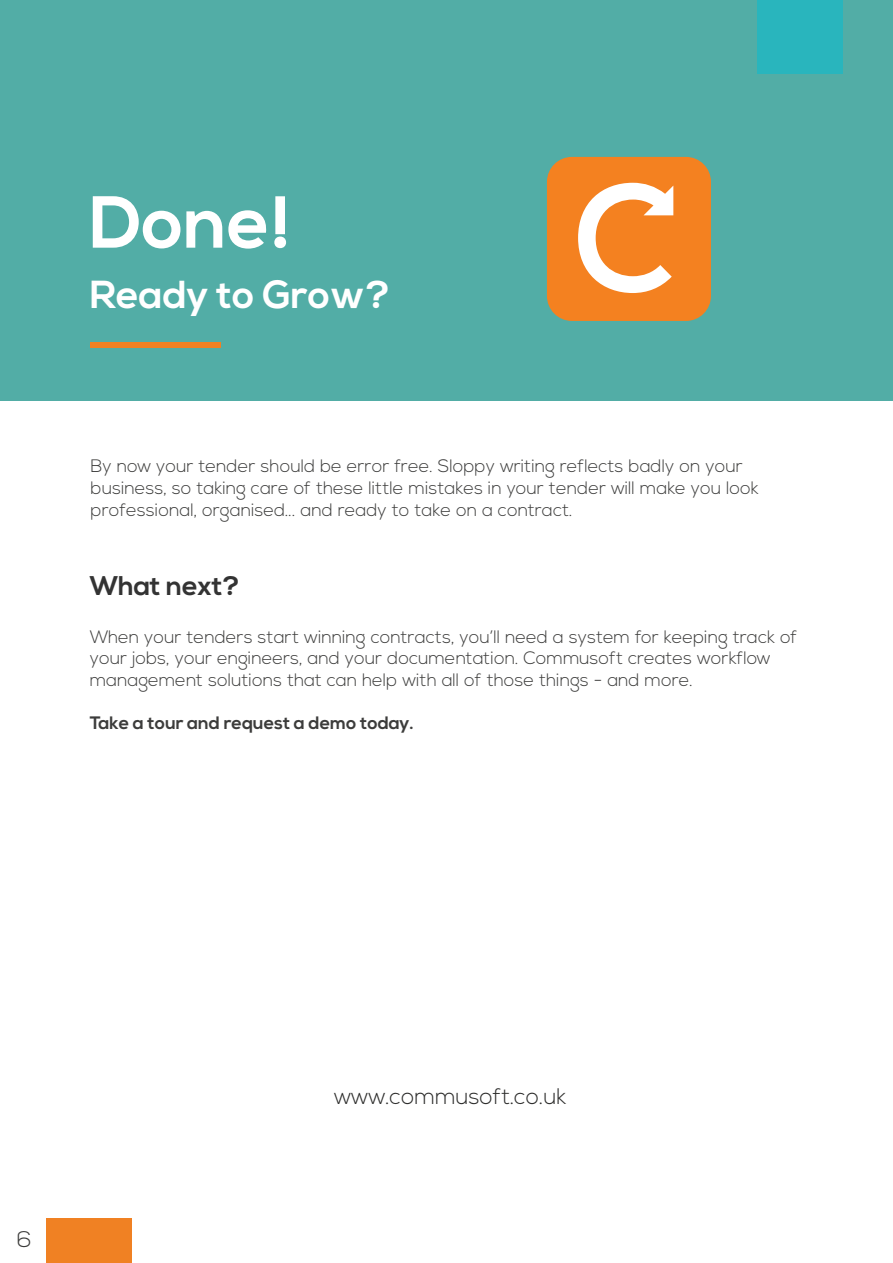
<style>
.page{position:relative;width:893px;height:1263px;background:#fff}
.page>*{position:absolute;margin:0;border:0;box-sizing:border-box;transform-origin:0 0}
.t1{font:700 73.5px "Nexa";color:#fff}
.t2{font:700 39px "Nexa";color:#fff}
.t3{font:700 27px "Nexa";letter-spacing:-.005em;color:#333}
.t4{font:300 22.5px "Nexa";color:#2c2c2b}
.t5{font:300 22.5px "Nexa";color:#3c3c3b}
.t6{font:300 18px/21.6px "Nexa";color:#3c3c3b}
.t7{font:700 18px "Nexa";color:#3c3c3b}
.t8{font:300 15px "Nexa";color:#000;scale:1.11 1}
</style>
<div class="page">
<div style="left:0;top:0;width:893px;height:401px;background:#52ada6"></div>
<div style="left:90px;top:342px;width:131px;height:5px;background:#f08123"></div>
<div style="left:47px;top:1218px;width:85px;height:45px;background:#f08123"></div>
<div style="left:757px;top:0;width:85px;height:73px;background:#29b5bd"></div>
<div style="left:547px;top:157px;width:164px;height:164px;background:#f48120;border-radius:25px"></div>
<svg style="left:578px;top:183px;width:95px;height:110px"></svg>
<h1 class="t1" style="left:90px;top:180px;width:203px">Done!</h1>
<h2 class="t2" style="left:90px;top:272px;width:302px">Ready to Grow?</h2>
<p class="t6" style="left:90px;top:456px;width:670px">By now your tender should be error free. Sloppy writing reflects badly on your business, so taking care of these little mistakes in your tender will make you look professional, organised... and ready to take on a contract.</p>
<h3 class="t3" style="left:89px;top:570px;width:151px">What next?</h3>
<p class="t6" style="left:90px;top:626px;width:709px">When your tenders start winning contracts, you’ll need a system for keeping track of your jobs, your engineers, and your documentation. Commusoft creates workflow management solutions that can help with all of those things - and more.</p>
<p class="t7" style="left:90px;top:712px;width:326px">Take a tour and request a demo today.</p>
<p class="t8" style="left:83px;top:714px;width:306px">https://www.commusoft.co.uk/take-a-tour/</p>
<p class="t5" style="left:17px;top:1226px;width:16px">6</p>
<p class="t4" style="left:334px;top:1083px;width:234px">www.commusoft.co.uk</p>
</div>
